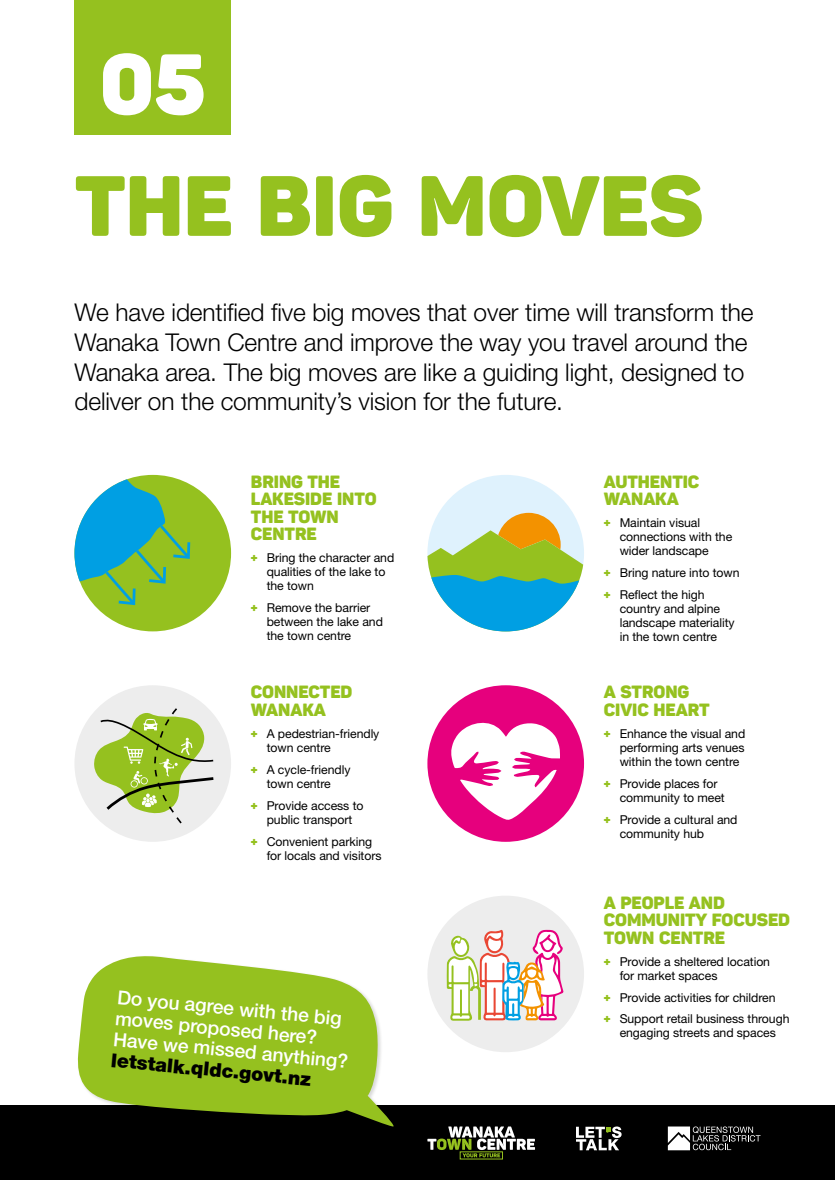
<style>
.page{position:relative;width:835px;height:1180px;background:#fff}
.page>*{position:absolute;margin:0;border:0;box-sizing:border-box;transform-origin:0 0}
.t1{font:84px "Panton Black Caps";color:#95c11f}
.t2{font:84px "Panton Black Caps";color:#fff}
.t3{font:300 24.5px/29.7px "Helvetica Neue LT Std";letter-spacing:-.005em;color:#000}
.t4{font:500 19.25px/21px "Helvetica Neue LT Std";color:#fff}
.t5{font:900 19.25px "Helvetica Neue LT Std";color:#000}
.t6{font:17.5px/17.5px "Panton Black Caps";letter-spacing:-.005em;color:#95c11f}
.t7{font:12.25px/14px "Helvetica Neue LT Std";letter-spacing:-.005em;color:#000}
.s1{font-family:"Panton Black Caps";color:#95c11f}
</style>
<div class="page">
<div style="left:74px;top:0;width:157px;height:134px;background:#95c11f"></div>
<div style="left:74px;top:475px;width:157px;height:156px;background:#95c11f;border-radius:50%"></div>
<svg style="left:74px;top:479px;width:118px;height:128px"></svg>
<div style="left:74px;top:685px;width:157px;height:157px;background:#ededed;border-radius:50%"></div>
<svg style="left:94px;top:707px;width:120px;height:118px"></svg>
<div style="left:427px;top:895px;width:157px;height:157px;background:#ededed;border-radius:50%"></div>
<svg style="left:446px;top:929px;width:117px;height:92px"></svg>
<div style="left:427px;top:475px;width:157px;height:156px;background:#dff2fd;border-radius:50%"></div>
<svg style="left:427px;top:513px;width:156px;height:118px"></svg>
<div style="left:427px;top:685px;width:157px;height:157px;background:#e6007d;border-radius:50%"></div>
<svg style="left:451px;top:722px;width:109px;height:98px"></svg>
<div style="left:0;top:1105px;width:834px;height:75px;background:#000"></div>
<div style="left:77px;top:955px;width:322px;height:176px;background:#000;opacity:.15"></div>
<svg style="left:77px;top:955px;width:319px;height:172px;fill:#95c11f"></svg>
<svg style="left:427px;top:1126px;width:108px;height:31px"></svg>
<svg style="left:667px;top:1126px;width:93px;height:24px"></svg>
<svg style="left:576px;top:1126px;width:45px;height:24px"></svg>
<h1 class="t2" style="left:100px;top:30px;width:107px">05</h1>
<h1 class="t1" style="left:75px;top:152px;width:630px">THE BIG MOVES</h1>
<p class="t3" style="left:74px;top:297px;width:680px">We have identified five big moves that over time will transform the Wanaka Town Centre and improve the way you travel around the Wanaka area. The big moves are like a guiding light, designed to deliver on the community’s vision for the future.</p>
<h3 class="t6" style="left:251px;top:472px;width:127px">BRING THE<br>LAKESIDE INTO<br>THE TOWN<br>CENTRE</h3>
<p class="t7" style="left:267px;top:551px;width:129px;text-indent:-16px"><span class="s1">+</span> Bring the character and qualities of the lake to the town</p>
<p class="t7" style="left:267px;top:601px;width:118px;text-indent:-16px"><span class="s1">+</span> Remove the barrier between the lake and the town centre</p>
<h3 class="t6" style="left:251px;top:683px;width:103px">CONNECTED<br>WANAKA</h3>
<p class="t7" style="left:267px;top:726px;width:114px;text-indent:-16px"><span class="s1">+</span> A pedestrian-friendly town centre</p>
<p class="t7" style="left:251px;top:762px;width:101px;text-align:center"><span class="s1">+</span> A cycle-friendly town centre</p>
<p class="t7" style="left:251px;top:798px;width:114px;text-align:center"><span class="s1">+</span> Provide access to public transport</p>
<p class="t7" style="left:267px;top:834px;width:116px;text-indent:-16px"><span class="s1">+</span> Convenient parking for locals and visitors</p>
<h3 class="t4" style="left:118px;top:987px;width:237px;rotate:5deg">Do you agree with the big moves proposed here?<br>Have we missed anything?</h3>
<h3 class="t5" style="left:112px;top:1049px;width:202px;rotate:5deg">letstalk.qldc.govt.nz</h3>
<h3 class="t6" style="left:603px;top:472px;width:97px">AUTHENTIC<br>WANAKA</h3>
<p class="t7" style="left:619px;top:516px;width:114px;text-indent:-16px"><span class="s1">+</span> Maintain visual connections with the wider landscape</p>
<p class="t7" style="left:603px;top:562px;width:137px;line-height:21.9px"><span class="s1">+</span> Bring nature into town <span class="s1">+</span> Reflect the high</p>
<p class="t7" style="left:619px;top:601px;width:116px">country and alpine landscape materiality in the town centre</p>
<h3 class="t6" style="left:603px;top:683px;width:107px">A STRONG<br>CIVIC HEART</h3>
<p class="t7" style="left:619px;top:726px;width:127px;text-align:justify;text-indent:-16px"><span class="s1">+</span> Enhance the visual and performing arts venues within the town centre</p>
<p class="t7" style="left:619px;top:776px;width:107px;text-indent:-16px"><span class="s1">+</span> Provide places for community to meet</p>
<p class="t7" style="left:619px;top:812px;width:119px;text-indent:-16px"><span class="s1">+</span> Provide a cultural and community hub</p>
<h3 class="t6" style="left:603px;top:893px;width:188px">A PEOPLE AND<br>COMMUNITY FOCUSED<br>TOWN CENTRE</h3>
<p class="t7" style="left:619px;top:954px;width:152px;text-indent:-16px"><span class="s1">+</span> Provide a sheltered location for market spaces</p>
<p class="t7" style="left:603px;top:986px;width:187px;line-height:21.9px"><span class="s1">+</span> Provide activities for children<br><span class="s1">+</span> Support retail business through</p>
<p class="t7" style="left:619px;top:1026px;width:158px">engaging streets and spaces</p>
</div>
